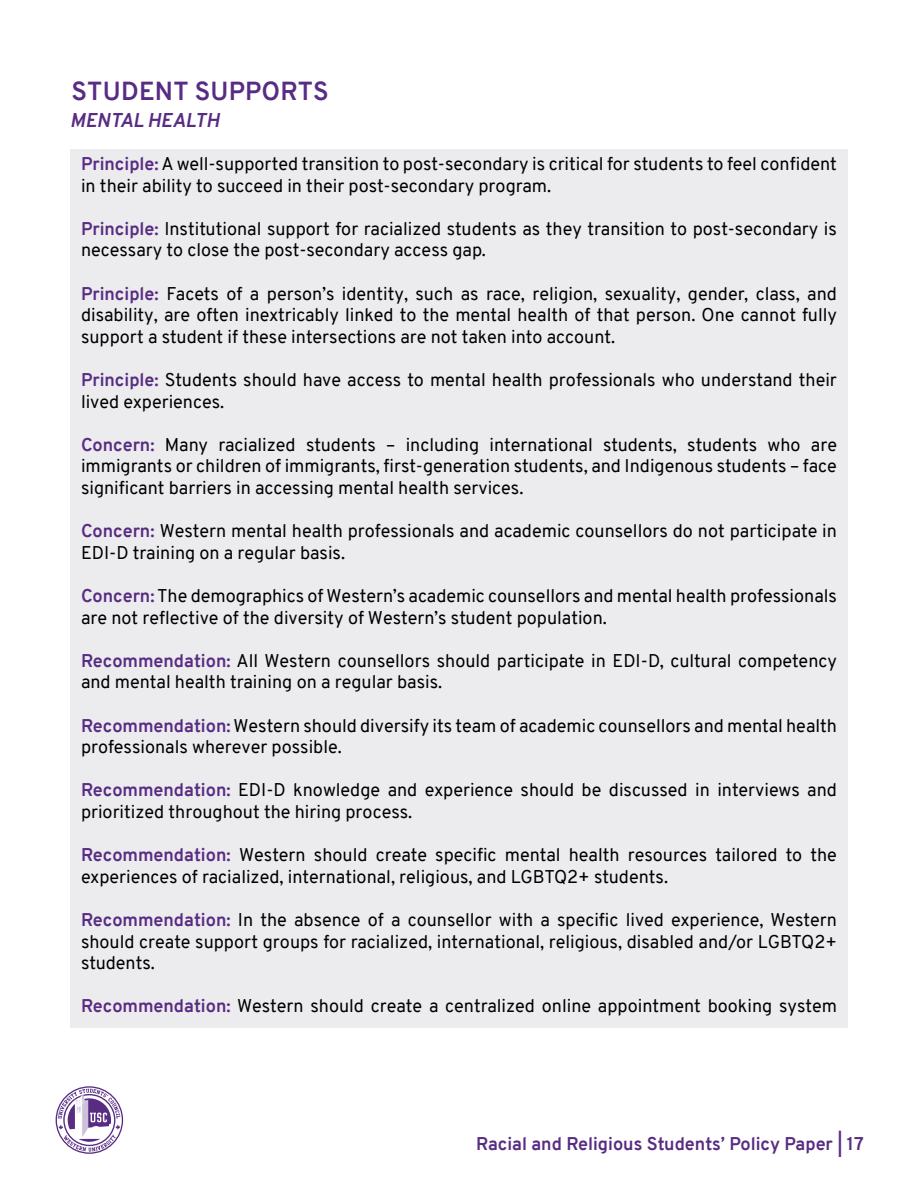
<style>
.page{position:relative;width:918px;height:1188px;background:#fff}
.page>*{position:absolute;margin:0;border:0;box-sizing:border-box;transform-origin:0 0}
.t1{font:700 25.5px "Overpass";letter-spacing:.01em;color:#582c83}
.t2{font:italic 700 19.5px "Overpass";letter-spacing:.01em;color:#582c83}
.t3{font:18px/21.6px "Overpass";color:#000}
.t4{font:700 18px "Overpass";color:#582c83}
.s1{font-weight:700;color:#582c83}
</style>
<div class="page">
<div style="left:70px;top:149px;width:778px;height:879px;background:#ececee"></div>
<svg style="left:56px;top:1086px;width:67px;height:68px"></svg>
<p class="t1" style="left:71px;top:73px;width:259px">STUDENT SUPPORTS</p>
<p class="t2" style="left:70px;top:107px;width:151px">MENTAL HEALTH</p>
<p class="t3" style="left:81px;top:153px;width:758px"><span class="s1">Principle:</span> A well-supported transition to post-secondary is critical for students to feel confident in their ability to succeed in their post-secondary program.</p>
<p class="t3" style="left:81px;top:218px;width:757px"><span class="s1">Principle:</span> Institutional support for racialized students as they transition to post-secondary is necessary to close the post-secondary access gap.</p>
<p class="t3" style="left:81px;top:283px;width:758px;text-align:justify"><span class="s1">Principle:</span> Facets of a person’s identity, such as race, religion, sexuality, gender, class, and disability, are often inextricably linked to the mental health of that person. One cannot fully support a student if these intersections are not taken into account.</p>
<p class="t3" style="left:81px;top:369px;width:757px"><span class="s1">Principle:</span> Students should have access to mental health professionals who understand their lived experiences.</p>
<p class="t3" style="left:81px;top:434px;width:758px;text-align:justify"><span class="s1">Concern:</span> Many racialized students – including international students, students who are immigrants or children of immigrants, first-generation students, and Indigenous students – face significant barriers in accessing mental health services.</p>
<p class="t3" style="left:81px;top:520px;width:758px"><span class="s1">Concern:</span> Western mental health professionals and academic counsellors do not participate in<br>EDI-D training on a regular basis.</p>
<p class="t3" style="left:81px;top:585px;width:757px"><span class="s1">Concern:</span> The demographics of Western’s academic counsellors and mental health professionals are not reflective of the diversity of Western’s student population.</p>
<p class="t3" style="left:81px;top:650px;width:758px"><span class="s1">Recommendation:</span> All Western counsellors should participate in EDI-D, cultural competency and mental health training on a regular basis.</p>
<p class="t3" style="left:81px;top:715px;width:758px"><span class="s1">Recommendation:</span> Western should diversify its team of academic counsellors and mental health professionals wherever possible.</p>
<p class="t3" style="left:81px;top:779px;width:757px"><span class="s1">Recommendation:</span> EDI-D knowledge and experience should be discussed in interviews and prioritized throughout the hiring process.</p>
<p class="t3" style="left:81px;top:844px;width:757px"><span class="s1">Recommendation:</span> Western should create specific mental health resources tailored to the experiences of racialized, international, religious, and LGBTQ2+ students.</p>
<p class="t3" style="left:81px;top:909px;width:758px;text-align:justify"><span class="s1">Recommendation:</span> In the absence of a counsellor with a specific lived experience, Western should create support groups for racialized, international, religious, disabled and/or LGBTQ2+ students.</p>
<p class="t3" style="left:81px;top:995px;width:758px"><span class="s1">Recommendation:</span> Western should create a centralized online appointment booking system</p>
<p class="t4" style="left:476px;top:1130px;width:389px">Racial and Religious Students’ Policy Paper | 17</p>
</div>
